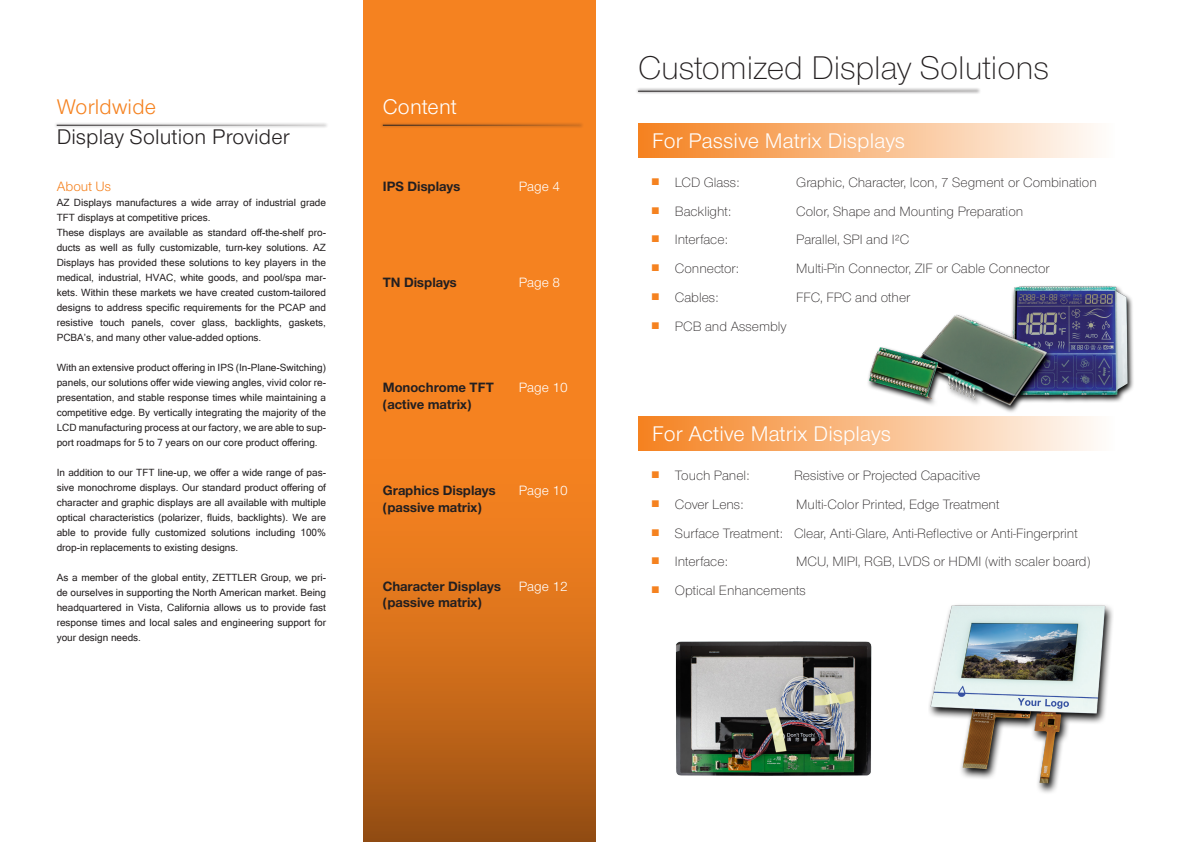
<style>
.page{position:relative;width:1191px;height:842px;background:#fff}
.page>*{position:absolute;margin:0;border:0;box-sizing:border-box;transform-origin:0 0}
.t1{font:300 34px "Nimbus San Nov";color:#231f20}
.t2{font:22px "Nimbus San Nov";letter-spacing:.01em;color:#fff}
.t3{font:22px "Nimbus San Nov";letter-spacing:.01em;color:#231f20}
.t4{font:22px "Nimbus San Nov";letter-spacing:.01em;color:#f58220}
.t5{font:300 14px "Nimbus San Nov";color:#231f20}
.t6{font:700 14px "Nimbus San Nov";color:#231f20}
.t7{font:14px "Nimbus San Nov";letter-spacing:-.005em;color:#fff}
.t8{font:14px "Nimbus San Nov";color:#f58220}
.t9{font:10px/15px "Microsoft Sans Serif";color:#231f20;text-align:justify}
.s1{font-size:10px;color:#f58220}
</style>
<div class="page">
<img style="left:929px;top:605px;width:184px;height:188px">
<img style="left:866px;top:286px;width:268px;height:131px">
<div style="left:363px;top:0;width:232px;height:842px;background:#f58220"></div>
<div style="left:363px;top:421px;width:232px;height:421px;background:linear-gradient(to bottom,#ff8b22,#9f5314)"></div>
<svg style="left:55px;top:123px;width:272px;height:5px"></svg>
<hr style="left:57px;top:125px;width:269px;height:1px;background:#231f20">
<div style="left:638px;top:123px;width:476px;height:34px;background:linear-gradient(to right,#f5811f,#fefdfc)"></div>
<svg style="left:637px;top:88px;width:343px;height:6px"></svg>
<hr style="left:638px;top:91px;width:340px;height:1px;background:#231f20">
<div style="left:638px;top:417px;width:476px;height:34px;background:linear-gradient(to right,#f5811f,#fefdfc)"></div>
<svg style="left:381px;top:123px;width:201px;height:5px"></svg>
<hr style="left:383px;top:125px;width:198px;height:1px;background:#231f20">
<img style="left:675px;top:641px;width:197px;height:135px">
<h2 class="t4" style="left:57px;top:94px;width:101px">Worldwide</h2>
<h2 class="t3" style="left:57px;top:124px;width:234px">Display Solution Provider</h2>
<h3 class="t8" style="left:57px;top:178px;width:56px">About Us</h3>
<p class="t9" style="left:57px;top:195px;width:271px;text-align:left">AZ Displays manufactures a wide array of industrial grade TFT displays at competitive prices.<br>These displays are available as standard off-the-shelf pro&shy;ducts as well as fully customizable, turn-key solutions. AZ Displays has provided these solutions to key players in the medical, industrial, HVAC, white goods, and pool/spa mar&shy;kets. Within these markets we have created custom-tailored designs to address specific requirements for the PCAP and resistive touch panels, cover glass, backlights, gaskets, PCBA’s, and many other value-added options.</p>
<p class="t9" style="left:57px;top:360px;width:271px">With an extensive product offering in IPS (In-Plane-Switching) panels, our solutions offer wide viewing angles, vivid color re&shy;presentation, and stable response times while maintaining a competitive edge. By vertically integrating the majority of the LCD manufacturing process at our factory, we are able to sup&shy;port roadmaps for 5 to 7 years on our core product offering.</p>
<p class="t9" style="left:57px;top:465px;width:271px">In addition to our TFT line-up, we offer a wide range of pas&shy;sive monochrome displays. Our standard product offering of character and graphic displays are all available with multiple optical characteristics (polarizer, fluids, backlights). We are able to provide fully customized solutions including 100% drop-in replacements to existing designs.</p>
<p class="t9" style="left:57px;top:570px;width:271px">As a member of the global entity, ZETTLER Group, we pri&shy;de ourselves in supporting the North American market. Being headquartered in Vista, California allows us to provide fast response times and local sales and engineering support for your design needs.</p>
<h2 class="t2" style="left:383px;top:94px;width:75px">Content</h2>
<h3 class="t6" style="left:383px;top:178px;width:79px">IPS Displays</h3>
<h3 class="t7" style="left:519px;top:178px;width:43px">Page 4</h3>
<h3 class="t6" style="left:383px;top:274px;width:76px">TN Displays</h3>
<h3 class="t7" style="left:519px;top:274px;width:43px">Page 8</h3>
<h3 class="t6" style="left:383px;top:379px;width:112px">Monochrome TFT</h3>
<h3 class="t7" style="left:519px;top:380px;width:50px">Page 10</h3>
<h3 class="t6" style="left:383px;top:396px;width:90px">(active matrix)</h3>
<h3 class="t6" style="left:383px;top:482px;width:114px">Graphics Displays</h3>
<h3 class="t7" style="left:519px;top:482px;width:50px">Page 10</h3>
<h3 class="t6" style="left:383px;top:499px;width:101px">(passive matrix)</h3>
<h3 class="t6" style="left:383px;top:578px;width:120px">Character Displays</h3>
<h3 class="t7" style="left:519px;top:578px;width:50px">Page 12</h3>
<h3 class="t6" style="left:383px;top:594px;width:101px">(passive matrix)</h3>
<h1 class="t1" style="left:638px;top:49px;width:412px">Customized Display Solutions</h1>
<h2 class="t2" style="left:652px;top:128px;width:254px">For Passive Matrix Displays</h2>
<h3 class="t5" style="left:652px;top:174px;width:89px"><span class="s1">■</span> LCD Glass:</h3>
<h3 class="t5" style="left:796px;top:174px;width:302px">Graphic, Character, Icon, 7 Segment or Combination</h3>
<h3 class="t5" style="left:652px;top:203px;width:80px"><span class="s1">■</span> Backlight:</h3>
<h3 class="t5" style="left:796px;top:203px;width:228px">Color, Shape and Mounting Preparation</h3>
<h3 class="t5" style="left:652px;top:232px;width:77px"><span class="s1">■</span> Interface:</h3>
<h3 class="t5" style="left:796px;top:232px;width:114px">Parallel, SPI and I²C</h3>
<h3 class="t5" style="left:652px;top:261px;width:88px"><span class="s1">■</span> Connector:</h3>
<h3 class="t5" style="left:796px;top:261px;width:255px">Multi-Pin Connector, ZIF or Cable Connector</h3>
<h3 class="t5" style="left:652px;top:289px;width:68px"><span class="s1">■</span> Cables:</h3>
<h3 class="t5" style="left:796px;top:289px;width:116px">FFC, FPC and other</h3>
<h3 class="t5" style="left:652px;top:318px;width:136px"><span class="s1">■</span> PCB and Assembly</h3>
<h2 class="t2" style="left:652px;top:421px;width:240px">For Active Matrix Displays</h2>
<h3 class="t5" style="left:652px;top:467px;width:99px"><span class="s1">■</span> Touch Panel:</h3>
<h3 class="t5" style="left:794px;top:467px;width:188px">Resistive or Projected Capacitive</h3>
<h3 class="t5" style="left:652px;top:496px;width:93px"><span class="s1">■</span> Cover Lens:</h3>
<h3 class="t5" style="left:796px;top:496px;width:205px">Multi-Color Printed, Edge Treatment</h3>
<h3 class="t5" style="left:652px;top:525px;width:427px"><span class="s1">■</span> Surface Treatment: Clear, Anti-Glare, Anti-Reflective or Anti-Fingerprint</h3>
<h3 class="t5" style="left:652px;top:554px;width:77px"><span class="s1">■</span> Interface:</h3>
<h3 class="t5" style="left:796px;top:554px;width:296px">MCU, MIPI, RGB, LVDS or HDMI (with scaler board)</h3>
<h3 class="t5" style="left:652px;top:583px;width:155px"><span class="s1">■</span> Optical Enhancements</h3>
</div>
